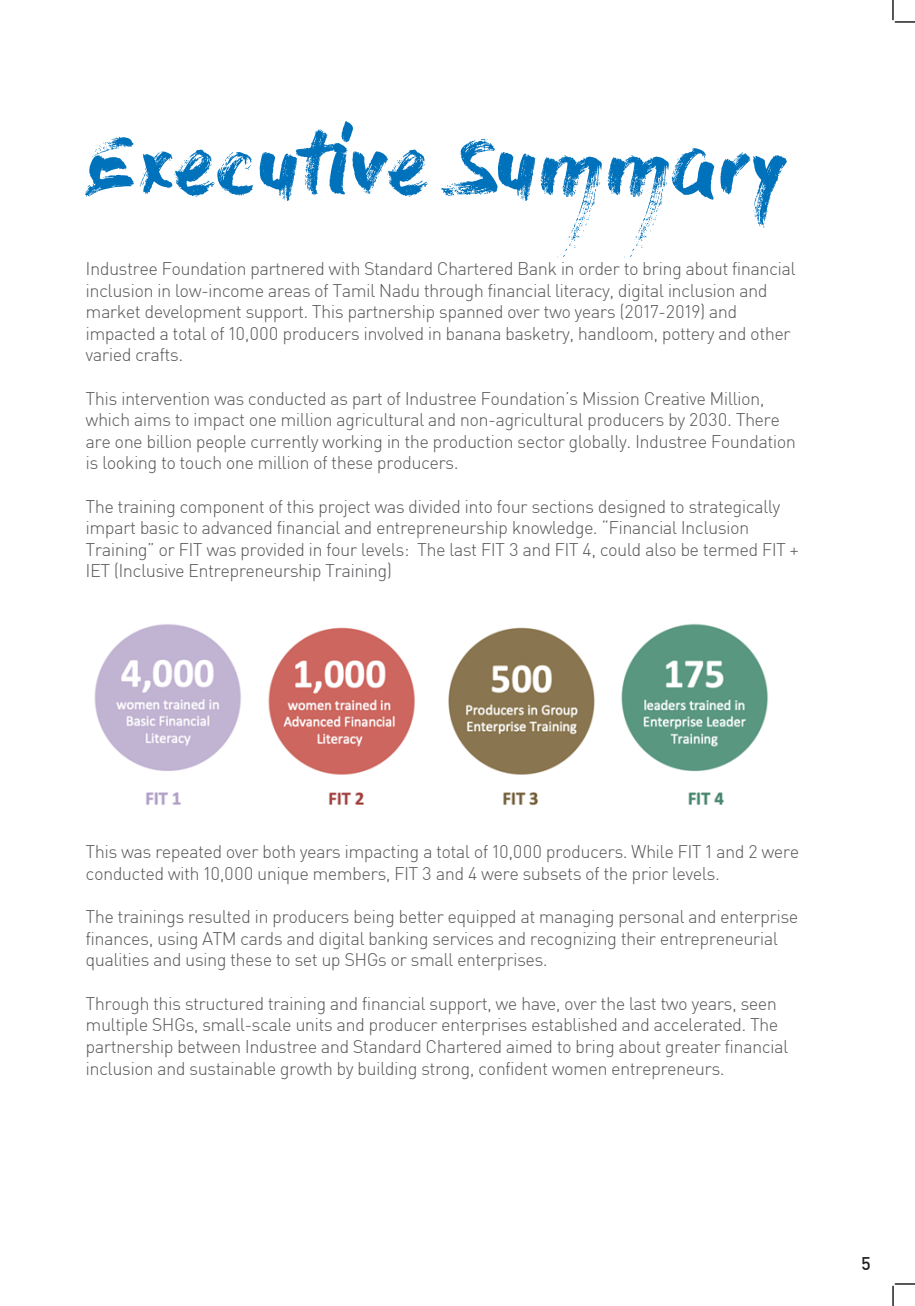
<style>
.page{position:relative;width:915px;height:1306px;background:#fff}
.page>*{position:absolute;margin:0;border:0;box-sizing:border-box;transform-origin:0 0}
.t1{font:84px "Dry Brush";letter-spacing:-.015em;color:#0072bc}
.t2{font:300 18px/21.6px "Sapient Sans";color:#57585a}
.t3{font:500 18px "Sapient Sans";color:#231f20}
</style>
<div class="page">
<img style="left:94px;top:624px;width:674px;height:182px">
<hr style="left:894px;top:21px;width:20px;height:2px;background:#231f20">
<hr style="left:891px;top:0;width:2px;height:20px;background:#231f20">
<hr style="left:891px;top:1285px;width:2px;height:20px;background:#231f20">
<svg style="left:894px;top:1283px;width:20px;height:1px"></svg>
<p class="t1" style="left:86px;top:116px;width:703px">Executive Summary</p>
<p class="t2" style="left:86px;top:257px;width:710px">Industree Foundation partnered with Standard Chartered Bank in order to bring about financial inclusion in low-income areas of Tamil Nadu through financial literacy, digital inclusion and market development support. This partnership spanned over two years (2017-2019) and impacted a total of 10,000 producers involved in banana basketry, handloom, pottery and other varied crafts.</p>
<p class="t2" style="left:86px;top:387px;width:711px">This intervention was conducted as part of Industree Foundation’s Mission Creative Million, which aims to impact one million agricultural and non-agricultural producers by 2030. There are one billion people currently working in the production sector globally. Industree Foundation is looking to touch one million of these producers.</p>
<p class="t2" style="left:86px;top:495px;width:714px">The training component of this project was divided into four sections designed to strategically impart basic to advanced financial and entrepreneurship knowledge. “Financial Inclusion Training” or FIT was provided in four levels: The last FIT 3 and FIT 4, could also be termed FIT + IET (Inclusive Entrepreneurship Training)</p>
<p class="t2" style="left:86px;top:841px;width:714px">This was repeated over both years impacting a total of 10,000 producers. While FIT 1 and 2 were conducted with 10,000 unique members, FIT 3 and 4 were subsets of the prior levels.</p>
<p class="t2" style="left:86px;top:905px;width:713px">The trainings resulted in producers being better equipped at managing personal and enterprise finances, using ATM cards and digital banking services and recognizing their entrepreneurial qualities and using these to set up SHGs or small enterprises.</p>
<p class="t2" style="left:86px;top:992px;width:703px">Through this structured training and financial support, we have, over the last two years, seen multiple SHGs, small-scale units and producer enterprises established and accelerated. The partnership between Industree and Standard Chartered aimed to bring about greater financial inclusion and sustainable growth by building strong, confident women entrepreneurs.</p>
<p class="t3" style="left:860px;top:1251px;width:12px">5</p>
</div>
